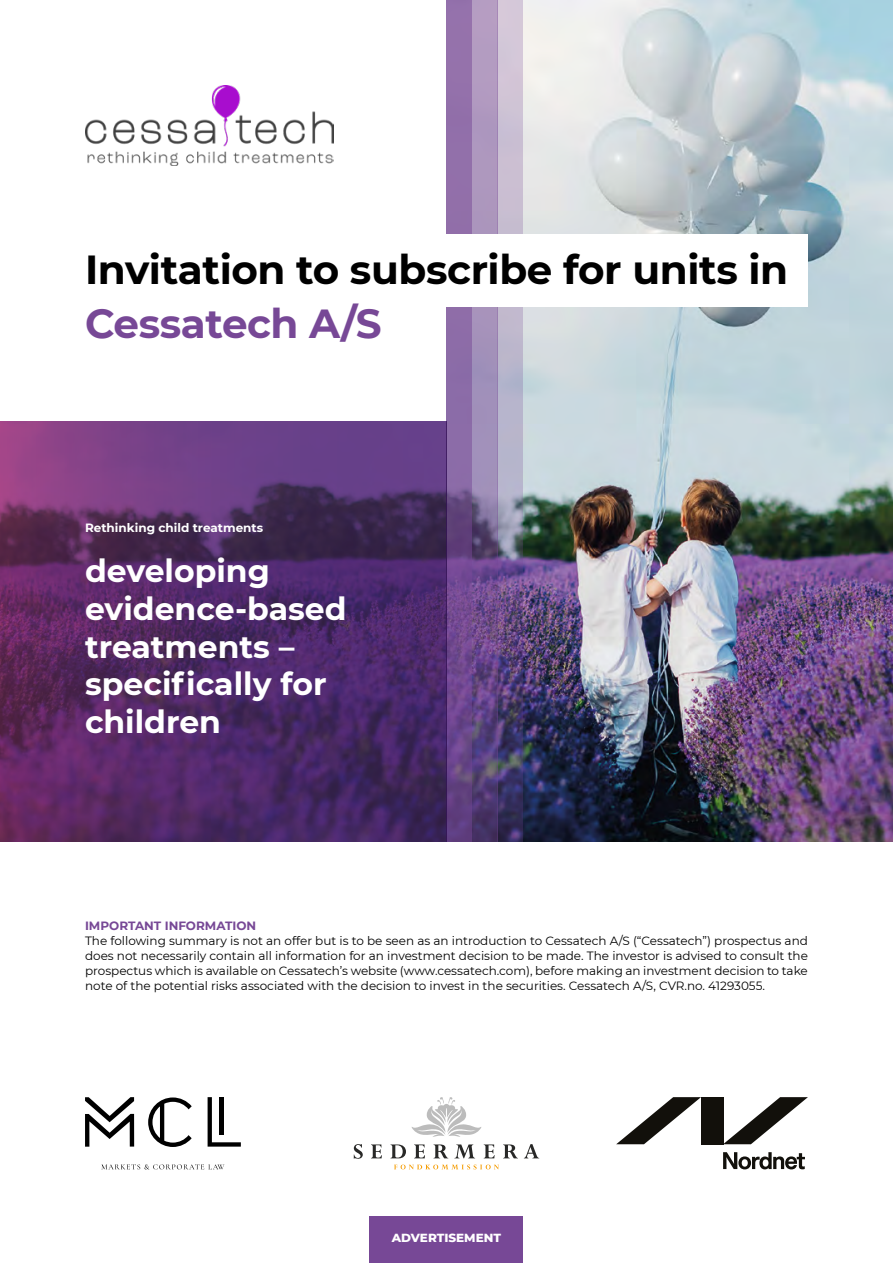
<style>
.page{position:relative;width:893px;height:1263px;background:#fff}
.page>*{position:absolute;margin:0;border:0;box-sizing:border-box;transform-origin:0 0}
.t1{font:700 40.5px "Montserrat";letter-spacing:-.01em;color:#000}
.t2{font:700 40.5px "Montserrat";letter-spacing:-.01em;color:#774896}
.t3{font:700 31.5px/37.8px "Montserrat";color:#fff}
.t4{font:12px/15px "Montserrat";color:#000;text-align:justify}
.t5{font:700 12px "Montserrat";color:#fff}
.t6{font:700 12px "Montserrat";color:#774896}
.t7{font:800 12px "Montserrat";color:#fff}
</style>
<div class="page">
<img style="left:523px;top:0;width:370px;height:421px">
<img style="left:523px;top:421px;width:370px;height:421px">
<svg style="left:446px;top:0;width:26px;height:842px;background:#7d5a99"></svg>
<svg style="left:472px;top:0;width:25px;height:842px;background:#8872a1"></svg>
<svg style="left:497px;top:0;width:26px;height:842px;background:#9489aa"></svg>
<svg style="left:0;top:421px;width:446px;height:421px;background:#562d69"></svg>
<svg style="left:411px;top:1097px;width:71px;height:40px"></svg>
<svg style="left:354px;top:1144px;width:9px;height:15px"></svg>
<svg style="left:371px;top:1144px;width:11px;height:14px"></svg>
<svg style="left:390px;top:1144px;width:16px;height:14px"></svg>
<svg style="left:414px;top:1144px;width:11px;height:14px"></svg>
<svg style="left:433px;top:1144px;width:15px;height:14px"></svg>
<svg style="left:455px;top:1144px;width:20px;height:14px"></svg>
<svg style="left:484px;top:1144px;width:11px;height:14px"></svg>
<svg style="left:503px;top:1144px;width:15px;height:14px"></svg>
<svg style="left:524px;top:1144px;width:15px;height:14px"></svg>
<svg style="left:394px;top:1164px;width:105px;height:5px"></svg>
<div style="left:251px;top:234px;width:557px;height:72px;background:#fff"></div>
<svg style="left:101px;top:1164px;width:124px;height:5px"></svg>
<svg style="left:85px;top:1097px;width:49px;height:50px"></svg>
<svg style="left:148px;top:1097px;width:44px;height:50px"></svg>
<svg style="left:208px;top:1097px;width:33px;height:49px"></svg>
<img style="left:85px;top:85px;width:249px;height:81px">
<svg style="left:723px;top:1097px;width:85px;height:47px"></svg>
<svg style="left:616px;top:1097px;width:85px;height:47px"></svg>
<div style="left:701px;top:1097px;width:22px;height:47px;background:#12100b"></div>
<svg style="left:723px;top:1152px;width:82px;height:17px"></svg>
<div style="left:370px;top:1216px;width:153px;height:47px;background:#774896"></div>
<h1 class="t1" style="left:85px;top:240px;width:705px">Invitation to subscribe for units in</h1>
<h1 class="t2" style="left:85px;top:294px;width:298px">Cessatech A/S</h1>
<p class="t5" style="left:85px;top:519px;width:180px">Rethinking child treatments</p>
<h2 class="t3" style="left:85px;top:550px;width:263px">developing evidence-based treatments – specifically for children</h2>
<p class="t6" style="left:85px;top:917px;width:173px">IMPORTANT INFORMATION</p>
<p class="t4" style="left:85px;top:933px;width:724px">The following summary is not an offer but is to be seen as an introduction to Cessatech A/S (“Cessatech”) prospectus and does not necessarily contain all information for an investment decision to be made. The investor is advised to consult the prospectus which is available on Cessatech’s website (www.cessatech.com), before making an investment decision to take note of the potential risks associated with the decision to invest in the securities. Cessatech A/S, CVR.no. 41293055.</p>
<p class="t7" style="left:392px;top:1229px;width:111px">ADVERTISEMENT</p>
</div>
